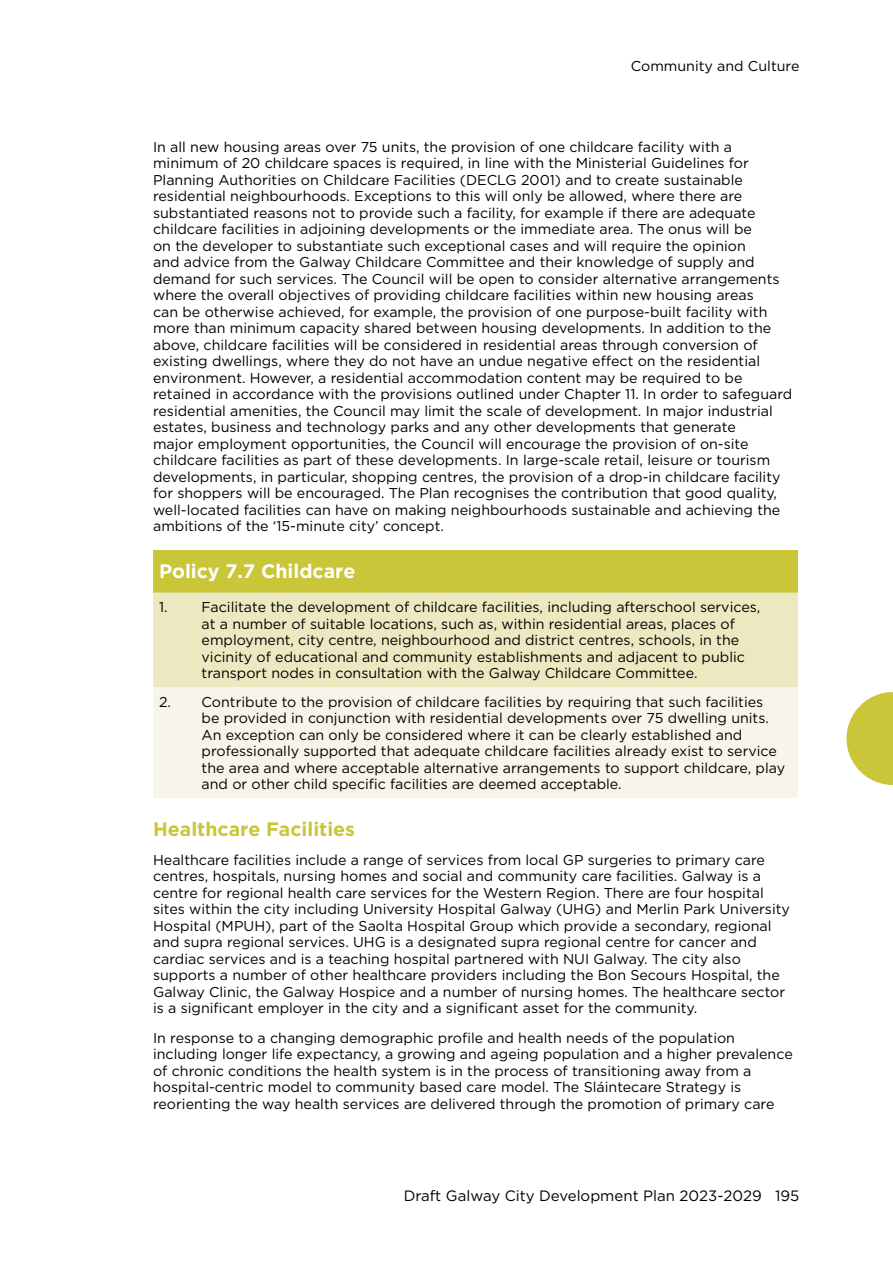
<style>
.page{position:relative;width:893px;height:1263px;background:#fff}
.page>*{position:absolute;margin:0;border:0;box-sizing:border-box;transform-origin:0 0}
.t1{font:700 19.5px "Gotham";color:#c9c63a}
.t2{font:700 19.5px "Gotham";color:#fff}
.t3{font:15px "Gotham";color:#000}
.t4{font:14.25px/16.5px "Gotham";color:#000}
</style>
<div class="page">
<svg style="left:846px;top:692px;width:47px;height:93px"></svg>
<div style="left:153px;top:550px;width:645px;height:42px;background:#c9c63a"></div>
<div style="left:153px;top:592px;width:645px;height:95px;background:#ece9c1"></div>
<div style="left:153px;top:687px;width:645px;height:111px;background:#f8f4ea"></div>
<p class="t4" style="left:631px;top:57px;width:170px">Community and Culture</p>
<p class="t4" style="left:153px;top:138px;width:641px">In all new housing areas over 75 units, the provision of one childcare facility with a minimum of 20 childcare spaces is required, in line with the Ministerial Guidelines for Planning Authorities on Childcare Facilities (DECLG 2001) and to create sustainable residential neighbourhoods. Exceptions to this will only be allowed, where there are substantiated reasons not to provide such a facility, for example if there are adequate childcare facilities in adjoining developments or the immediate area. The onus will be<br>on the developer to substantiate such exceptional cases and will require the opinion<br>and advice from the Galway Childcare Committee and their knowledge of supply and demand for such services. The Council will be open to consider alternative arrangements where the overall objectives of providing childcare facilities within new housing areas<br>can be otherwise achieved, for example, the provision of one purpose-built facility with more than minimum capacity shared between housing developments. In addition to the above, childcare facilities will be considered in residential areas through conversion of existing dwellings, where they do not have an undue negative effect on the residential environment. However, a residential accommodation content may be required to be retained in accordance with the provisions outlined under Chapter 11. In order to safeguard residential amenities, the Council may limit the scale of development. In major industrial estates, business and technology parks and any other developments that generate<br>major employment opportunities, the Council will encourage the provision of on-site childcare facilities as part of these developments. In large-scale retail, leisure or tourism developments, in particular, shopping centres, the provision of a drop-in childcare facility for shoppers will be encouraged. The Plan recognises the contribution that good quality, well-located facilities can have on making neighbourhoods sustainable and achieving the ambitions of the ‘15-minute city’ concept.</p>
<h1 class="t2" style="left:159px;top:560px;width:198px">Policy 7.7 Childcare</h1>
<p class="t4" style="left:202px;top:599px;width:560px;text-indent:-43px">1. Facilitate the development of childcare facilities, including afterschool services, at a number of suitable locations, such as, within residential areas, places of employment, city centre, neighbourhood and district centres, schools, in the vicinity of educational and community establishments and adjacent to public transport nodes in consultation with the Galway Childcare Committee.</p>
<p class="t4" style="left:202px;top:693px;width:585px;text-indent:-43px">2. Contribute to the provision of childcare facilities by requiring that such facilities<br>be provided in conjunction with residential developments over 75 dwelling units.<br>An exception can only be considered where it can be clearly established and professionally supported that adequate childcare facilities already exist to service the area and where acceptable alternative arrangements to support childcare, play and or other child specific facilities are deemed acceptable.</p>
<h1 class="t1" style="left:153px;top:817px;width:203px">Healthcare Facilities</h1>
<p class="t4" style="left:153px;top:851px;width:638px">Healthcare facilities include a range of services from local GP surgeries to primary care centres, hospitals, nursing homes and social and community care facilities. Galway is a centre for regional health care services for the Western Region. There are four hospital sites within the city including University Hospital Galway (UHG) and Merlin Park University Hospital (MPUH), part of the Saolta Hospital Group which provide a secondary, regional and supra regional services. UHG is a designated supra regional centre for cancer and cardiac services and is a teaching hospital partnered with NUI Galway. The city also supports a number of other healthcare providers including the Bon Secours Hospital, the Galway Clinic, the Galway Hospice and a number of nursing homes. The healthcare sector is a significant employer in the city and a significant asset for the community.</p>
<p class="t4" style="left:153px;top:1029px;width:641px">In response to a changing demographic profile and health needs of the population including longer life expectancy, a growing and ageing population and a higher prevalence of chronic conditions the health system is in the process of transitioning away from a hospital-centric model to community based care model. The Sláintecare Strategy is reorienting the way health services are delivered through the promotion of primary care</p>
<p class="t3" style="left:404px;top:1186px;width:397px">Draft Galway City Development Plan 2023-2029 195</p>
</div>
